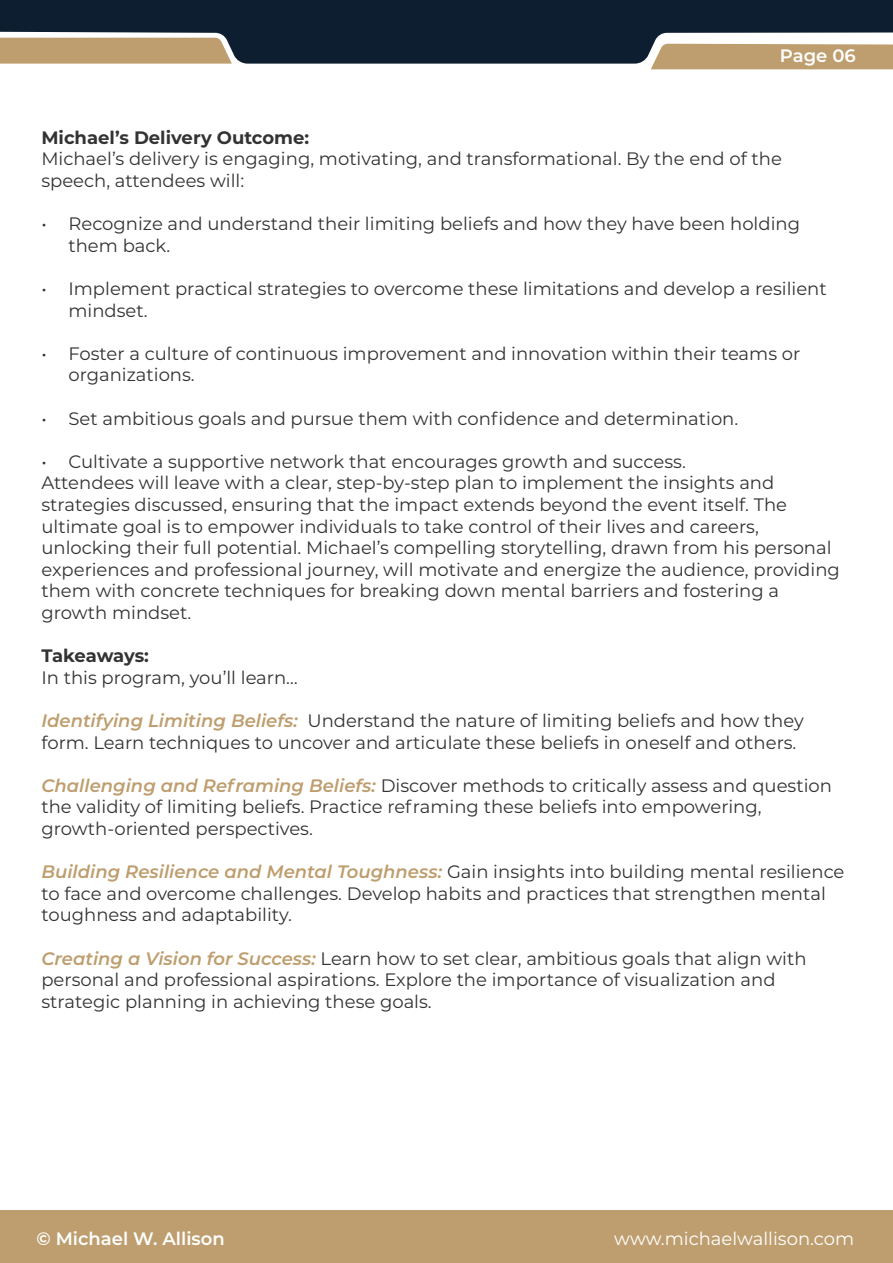
<style>
.page{position:relative;width:893px;height:1263px;background:#fff}
.page>*{position:absolute;margin:0;border:0;box-sizing:border-box;transform-origin:0 0}
.t1{font:18px/21.6px "Montserrat";color:#333}
.t2{font:700 18px "Montserrat";color:#333}
.t3{font:600 18px "Montserrat";color:#fff}
.t4{font:18px "Montserrat";color:#fff}
.s1{font-weight:600;font-style:italic;color:#be9e6e}
</style>
<div class="page">
<svg style="left:651px;top:64px;width:242px;height:5px"></svg>
<svg style="left:0;top:0;width:893px;height:64px;background:#313c47"></svg>
<div style="left:0;top:38px;width:232px;height:26px;background:#be9e6e"></div>
<div style="left:0;top:1210px;width:893px;height:53px;background:#be9e6e"></div>
<p class="t3" style="left:780px;top:43px;width:77px">Page 06</p>
<p class="t2" style="left:41px;top:124px;width:269px">Michael’s Delivery Outcome:</p>
<p class="t1" style="left:41px;top:147px;width:742px">Michael’s delivery is engaging, motivating, and transformational. By the end of the speech, attendees will:</p>
<p class="t1" style="left:68px;top:212px;width:733px;text-indent:-27px">• Recognize and understand their limiting beliefs and how they have been holding them back.</p>
<p class="t1" style="left:68px;top:277px;width:760px;text-indent:-27px">• Implement practical strategies to overcome these limitations and develop a resilient mindset.</p>
<p class="t1" style="left:68px;top:342px;width:733px;text-indent:-27px">• Foster a culture of continuous improvement and innovation within their teams or organizations.</p>
<p class="t1" style="left:41px;top:407px;width:698px">• Set ambitious goals and pursue them with confidence and determination.</p>
<p class="t1" style="left:41px;top:450px;width:800px">• Cultivate a supportive network that encourages growth and success.<br>Attendees will leave with a clear, step-by-step plan to implement the insights and strategies discussed, ensuring that the impact extends beyond the event itself. The ultimate goal is to empower individuals to take control of their lives and careers, unlocking their full potential. Michael’s compelling storytelling, drawn from his personal experiences and professional journey, will motivate and energize the audience, providing them with concrete techniques for breaking down mental barriers and fostering a growth mindset.</p>
<p class="t2" style="left:41px;top:643px;width:109px">Takeaways:</p>
<p class="t1" style="left:41px;top:666px;width:258px">In this program, you’ll learn…</p>
<p class="t1" style="left:41px;top:709px;width:764px"><span class="s1">Identifying Limiting Beliefs:</span> Understand the nature of limiting beliefs and how they form. Learn techniques to uncover and articulate these beliefs in oneself and others.</p>
<p class="t1" style="left:41px;top:774px;width:792px"><span class="s1">Challenging and Reframing Beliefs:</span> Discover methods to critically assess and question the validity of limiting beliefs. Practice reframing these beliefs into empowering, growth-oriented perspectives.</p>
<p class="t1" style="left:41px;top:860px;width:804px"><span class="s1">Building Resilience and Mental Toughness:</span> Gain insights into building mental resilience to face and overcome challenges. Develop habits and practices that strengthen mental toughness and adaptability.</p>
<p class="t1" style="left:41px;top:947px;width:767px"><span class="s1">Creating a Vision for Success:</span> Learn how to set clear, ambitious goals that align with personal and professional aspirations. Explore the importance of visualization and strategic planning in achieving these goals.</p>
<p class="t3" style="left:36px;top:1226px;width:190px">© Michael W. Allison</p>
<p class="t4" style="left:614px;top:1226px;width:241px">www.michaelwallison.com</p>
</div>
